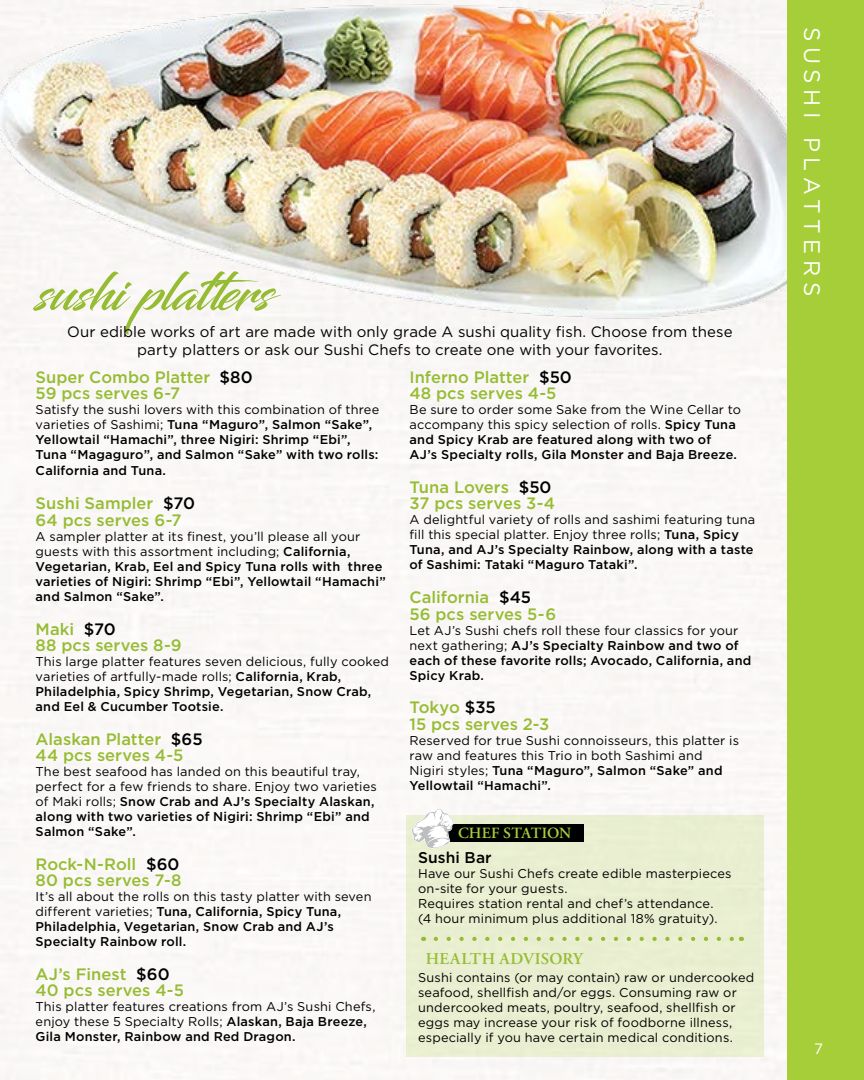
<style>
.page{position:relative;width:864px;height:1080px;background:#faf8f6}
.page>*{position:absolute;margin:0;border:0;box-sizing:border-box;transform-origin:0 0}
.t1{font:52.5px "Blacksword";letter-spacing:-.015em;color:#96bc33}
.t2{font:22.5px "Gotham";color:#fff}
.t3{font:500 16.5px/16.5px "Gotham";color:#96bc33}
.t4{font:600 16.5px "Adobe Garamond Pro";letter-spacing:.04em;color:#96bc33}
.t5{font:600 15.6px "Adobe Garamond Pro";letter-spacing:.005em;color:#a6ce39}
.t6{font:500 15.6px "Gotham";letter-spacing:.005em;color:#000}
.t7{font:15px/18px "Gotham";letter-spacing:.005em;color:#000;text-align:center}
.t8{font:15px "Gotham";color:#fff}
.t9{font:500 12.75px/15px "Gotham";letter-spacing:.015em;color:#000}
.t10{font:12.75px/15px "Gotham";letter-spacing:.015em;color:#000}
.s1{color:#000}
.s2{font-weight:400}
.s3{font-weight:500}
</style>
<div class="page">
<img style="left:0;top:0;width:788px;height:342px">
<div style="left:788px;top:0;width:76px;height:1080px;background:#a6ce39"></div>
<div style="left:406px;top:815px;width:358px;height:242px;background:#e9efd0"></div>
<div style="left:440px;top:824px;width:144px;height:18px;background:#000"></div>
<svg style="left:411px;top:809px;width:43px;height:40px"></svg>
<svg style="left:436px;top:937px;width:298px;height:4px"></svg>
<h1 class="t1" style="left:36px;top:261px;width:238px">sushi platters</h1>
<p class="t7" style="left:67px;top:323px;width:667px">Our edible works of art are made with only grade A sushi quality fish. Choose from these party platters or ask our Sushi Chefs to create one with your favorites.</p>
<p class="t3" style="left:36px;top:368px;width:219px">Super Combo Platter <span class="s1">$80<br></span>59 pcs serves 6-7</p>
<p class="t9" style="left:36px;top:402px;width:345px"><span class="s2">Satisfy the sushi lovers with this combination of three varieties of Sashimi;</span> Tuna “Maguro”, Salmon “Sake”, Yellowtail “Hamachi”, three Nigiri: Shrimp “Ebi”, Tuna “Magaguro”, and Salmon “Sake” with two rolls:<br>California and Tuna.</p>
<p class="t3" style="left:36px;top:495px;width:161px">Sushi Sampler <span class="s1">$70<br></span>64 pcs serves 6-7</p>
<p class="t9" style="left:36px;top:529px;width:352px"><span class="s2">A sampler platter at its finest, you’ll please all your guests with this assortment including;</span> California, Vegetarian, Krab, Eel and Spicy Tuna rolls with three varieties of Nigiri: Shrimp “Ebi”, Yellowtail “Hamachi” and Salmon “Sake”.</p>
<p class="t3" style="left:36px;top:620px;width:148px">Maki <span class="s1">$70<br></span>88 pcs serves 8-9</p>
<p class="t9" style="left:36px;top:654px;width:355px"><span class="s2">This large platter features seven delicious, fully cooked varieties of artfully-made rolls;</span> California, Krab, Philadelphia, Spicy Shrimp, Vegetarian, Snow Crab, and Eel &amp; Cucumber Tootsie.</p>
<p class="t3" style="left:36px;top:730px;width:169px">Alaskan Platter <span class="s1">$65<br></span>44 pcs serves 4-5</p>
<p class="t10" style="left:36px;top:764px;width:343px">The best seafood has landed on this beautiful tray, perfect for a few friends to share. Enjoy two varieties of Maki rolls; <span class="s3">Snow Crab and AJ’s Specialty Alaskan, along with two varieties of Nigiri: Shrimp “Ebi” and Salmon “Sake”.</span></p>
<p class="t3" style="left:36px;top:855px;width:147px">Rock-N-Roll <span class="s1">$60<br></span>80 pcs serves 7-8</p>
<p class="t9" style="left:36px;top:889px;width:338px"><span class="s2">It’s all about the rolls on this tasty platter with seven different varieties;</span> Tuna, California, Spicy Tuna, Philadelphia, Vegetarian, Snow Crab and AJ’s Specialty Rainbow roll.</p>
<p class="t3" style="left:36px;top:965px;width:150px">AJ’s Finest <span class="s1">$60<br></span>40 pcs serves 4-5</p>
<p class="t10" style="left:36px;top:999px;width:341px">This platter features creations from AJ’s Sushi Chefs, enjoy these 5 Specialty Rolls; <span class="s3">Alaskan, Baja Breeze,<br>Gila Monster, Rainbow and Red Dragon.</span></p>
<p class="t3" style="left:409px;top:368px;width:164px">Inferno Platter <span class="s1">$50<br></span>48 pcs serves 4-5</p>
<p class="t9" style="left:409px;top:402px;width:333px"><span class="s2">Be sure to order some Sake from the Wine Cellar to accompany this spicy selection of rolls.</span> Spicy Tuna and Spicy Krab are featured along with two of AJ’s Specialty rolls, Gila Monster and Baja Breeze.</p>
<p class="t3" style="left:409px;top:479px;width:147px">Tuna Lovers <span class="s1">$50<br></span>37 pcs serves 3-4</p>
<p class="t10" style="left:409px;top:512px;width:347px">A delightful variety of rolls and sashimi featuring tuna fill this special platter. Enjoy three rolls; <span class="s3">Tuna, Spicy Tuna, and AJ’s Specialty Rainbow, along with a taste of Sashimi: Tataki “Maguro Tataki”.</span></p>
<p class="t3" style="left:409px;top:589px;width:148px">California <span class="s1">$45<br></span>56 pcs serves 5-6</p>
<p class="t9" style="left:409px;top:622px;width:343px"><span class="s2">Let AJ’s Sushi chefs roll these four classics for your next gathering;</span> AJ’s Specialty Rainbow and two of each of these favorite rolls; Avocado, California, and Spicy Krab.</p>
<p class="t3" style="left:409px;top:699px;width:141px">Tokyo <span class="s1">$35<br></span>15 pcs serves 2-3</p>
<p class="t10" style="left:409px;top:732px;width:331px">Reserved for true Sushi connoisseurs, this platter is raw and features this Trio in both Sashimi and Nigiri styles; <span class="s3">Tuna “Maguro”, Salmon “Sake” and Yellowtail “Hamachi”.</span></p>
<p class="t5" style="left:458px;top:824px;width:115px">CHEF STATION</p>
<p class="t6" style="left:418px;top:849px;width:75px">Sushi Bar</p>
<p class="t10" style="left:418px;top:866px;width:315px">Have our Sushi Chefs create edible masterpieces on-site for your guests.<br>Requires station rental and chef’s attendance.<br>(4 hour minimum plus additional 18% gratuity).</p>
<p class="t4" style="left:426px;top:949px;width:26px">HEALTH</p>
<p class="t4" style="left:499px;top:949px;width:47px">ADVISOR</p>
<p class="t4" style="left:573px;top:949px;width:11px">Y</p>
<p class="t10" style="left:418px;top:970px;width:338px">Sushi contains (or may contain) raw or undercooked seafood, shellfish and/or eggs. Consuming raw or undercooked meats, poultry, seafood, shellfish or eggs may increase your risk of foodborne illness, especially if you have certain medical conditions.</p>
<h2 class="t2" style="left:825px;top:27px;width:267px;rotate:90deg">Sushi Platters</h2>
<p class="t8" style="left:814px;top:1040px;width:10px">7</p>
</div>
